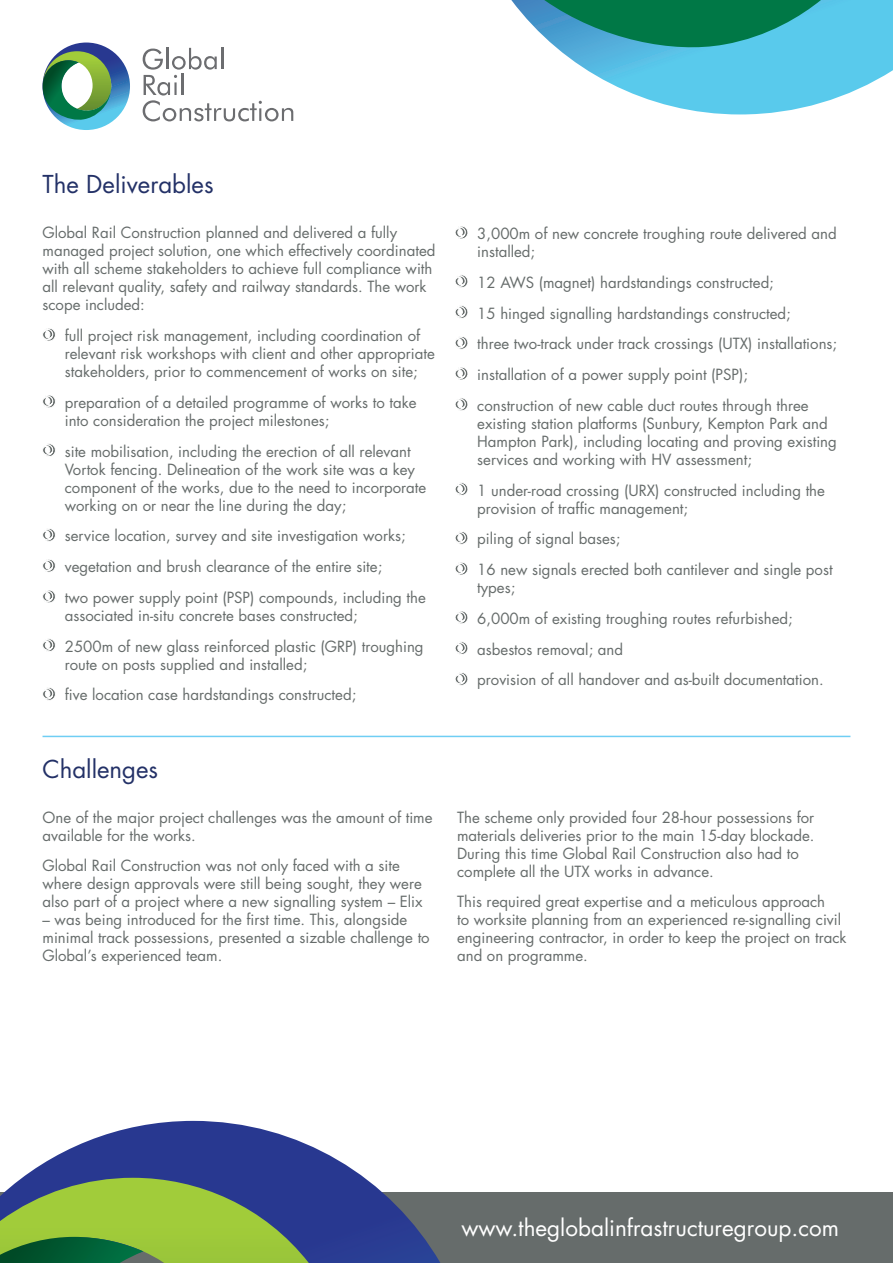
<style>
.page{position:relative;width:893px;height:1263px;background:#fff}
.page>*{position:absolute;margin:0;border:0;box-sizing:border-box;transform-origin:0 0}
.t1{font:24px "Futura";color:#233167}
.t2{font:22.5px "Futura";color:#fff}
.t3{font:15px/18px "Futura";color:#666c6b}
</style>
<div class="page">
<div style="left:0;top:1193px;width:893px;height:70px;background:#666c6b"></div>
<svg style="left:22px;top:1121px;width:418px;height:142px"></svg>
<svg style="left:0;top:1178px;width:309px;height:85px;background:#729c4f"></svg>
<svg style="left:511px;top:0;width:382px;height:114px"></svg>
<svg style="left:43px;top:328px;width:12px;height:13px"></svg>
<svg style="left:43px;top:395px;width:12px;height:13px"></svg>
<svg style="left:43px;top:444px;width:12px;height:12px"></svg>
<svg style="left:43px;top:529px;width:12px;height:12px"></svg>
<svg style="left:43px;top:559px;width:12px;height:13px"></svg>
<svg style="left:43px;top:590px;width:12px;height:13px"></svg>
<svg style="left:43px;top:639px;width:12px;height:12px"></svg>
<svg style="left:43px;top:688px;width:12px;height:12px"></svg>
<svg style="left:455px;top:226px;width:13px;height:13px"></svg>
<svg style="left:455px;top:275px;width:13px;height:13px"></svg>
<svg style="left:455px;top:306px;width:13px;height:12px"></svg>
<svg style="left:455px;top:337px;width:13px;height:12px"></svg>
<svg style="left:455px;top:367px;width:13px;height:13px"></svg>
<svg style="left:455px;top:398px;width:13px;height:13px"></svg>
<svg style="left:455px;top:483px;width:13px;height:12px"></svg>
<svg style="left:455px;top:532px;width:13px;height:12px"></svg>
<svg style="left:455px;top:562px;width:13px;height:13px"></svg>
<svg style="left:455px;top:611px;width:13px;height:13px"></svg>
<svg style="left:455px;top:642px;width:13px;height:12px"></svg>
<svg style="left:455px;top:673px;width:13px;height:12px"></svg>
<hr style="left:43px;top:736px;width:807px;height:1px;background:#6fcef4">
<svg style="left:143px;top:48px;width:150px;height:73px"></svg>
<svg style="left:43px;top:43px;width:87px;height:87px"></svg>
<h1 class="t1" style="left:43px;top:168px;width:173px">The Deliverables</h1>
<p class="t3" style="left:43px;top:224px;width:394px">Global Rail Construction planned and delivered a fully managed project solution, one which effectively coordinated with all scheme stakeholders to achieve full compliance with all relevant quality, safety and railway standards. The work scope included:</p>
<p class="t3" style="left:65px;top:326px;width:372px">full project risk management, including coordination of relevant risk workshops with client and other appropriate stakeholders, prior to commencement of works on site;</p>
<p class="t3" style="left:65px;top:393px;width:353px">preparation of a detailed programme of works to take into consideration the project milestones;</p>
<p class="t3" style="left:65px;top:442px;width:363px">site mobilisation, including the erection of all relevant Vortok fencing. Delineation of the work site was a key component of the works, due to the need to incorporate working on or near the line during the day;</p>
<p class="t3" style="left:65px;top:520px;width:363px;line-height:30.8px">service location, survey and site investigation works; vegetation and brush clearance of the entire site;<br>two power supply point (PSP) compounds, including the</p>
<p class="t3" style="left:65px;top:600px;width:360px;line-height:30.8px">associated in-situ concrete bases constructed;<br>2500m of new glass reinforced plastic (GRP) troughing</p>
<p class="t3" style="left:65px;top:649px;width:293px;line-height:30.8px">route on posts supplied and installed;<br>five location case hardstandings constructed;</p>
<h1 class="t1" style="left:43px;top:752px;width:117px">Challenges</h1>
<p class="t3" style="left:43px;top:808px;width:392px">One of the major project challenges was the amount of time available for the works.</p>
<p class="t3" style="left:43px;top:857px;width:382px">Global Rail Construction was not only faced with a site where design approvals were still being sought, they were also part of a project where a new signalling system – Elix</p>
<p class="t3" style="left:43px;top:911px;width:389px">– was being introduced for the first time. This, alongside minimal track possessions, presented a sizable challenge to<br>Global’s experienced team.</p>
<p class="t3" style="left:477px;top:224px;width:361px">3,000m of new concrete troughing route delivered and installed;</p>
<p class="t3" style="left:477px;top:267px;width:361px;line-height:30.8px">12 AWS (magnet) hardstandings constructed;<br>15 hinged signalling hardstandings constructed;<br>three two-track under track crossings (UTX) installations; installation of a power supply point (PSP);<br>construction of new cable duct routes through three</p>
<p class="t3" style="left:477px;top:414px;width:361px">existing station platforms (Sunbury, Kempton Park and<br>Hampton Park), including locating and proving existing services and working with HV assessment;</p>
<p class="t3" style="left:477px;top:481px;width:349px">1 under-road crossing (URX) constructed including the provision of traffic management;</p>
<p class="t3" style="left:477px;top:523px;width:357px;line-height:30.8px">piling of signal bases;<br>16 new signals erected both cantilever and single post</p>
<p class="t3" style="left:477px;top:572px;width:348px;line-height:30.8px">types;<br>6,000m of existing troughing routes refurbished; asbestos removal; and<br>provision of all handover and as-built documentation.</p>
<p class="t3" style="left:457px;top:808px;width:359px">The scheme only provided four 28-hour possessions for materials deliveries prior to the main 15-day blockade.<br>During this time Global Rail Construction also had to complete all the UTX works in advance.</p>
<p class="t3" style="left:457px;top:893px;width:391px">This required great expertise and a meticulous approach<br>to worksite planning from an experienced re-signalling civil engineering contractor, in order to keep the project on track and on programme.</p>
<h2 class="t2" style="left:461px;top:1212px;width:379px">www.theglobalinfrastructuregroup.com</h2>
</div>
